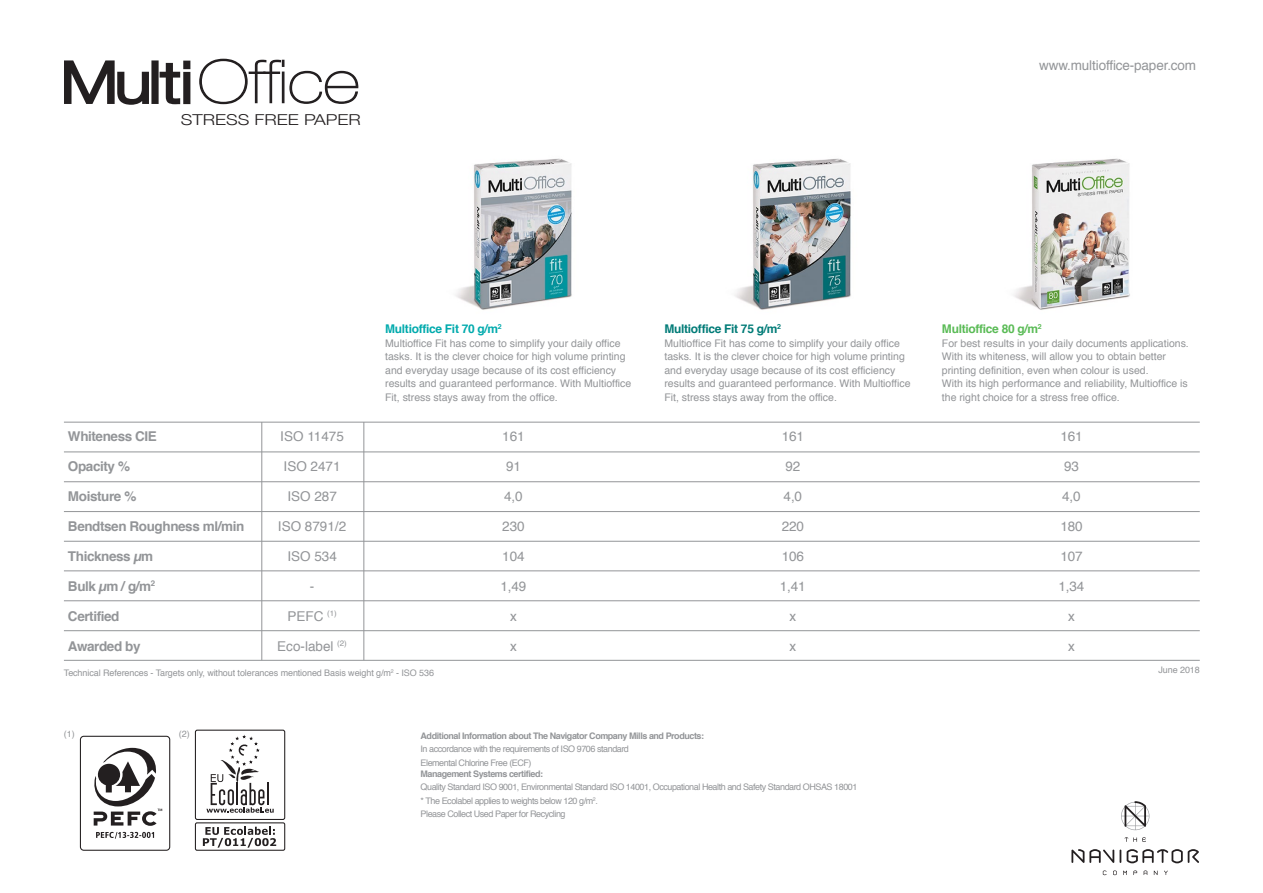
<style>
.page{position:relative;width:1263px;height:893px;background:#fff}
.page>*{position:absolute;margin:0;border:0;box-sizing:border-box;transform-origin:0 0}
.t1{font:300 15px "Helvetica Neue";color:#231f20;scale:1.23 1}
.t2{font:13.5px "Helvetica";letter-spacing:-.01em;color:#939598}
.t3{font:700 13.5px "Helvetica";letter-spacing:-.03em;color:#939598}
.t4{font:700 12px "Helvetica";letter-spacing:-.025em;color:#00aaad}
.t5{font:700 12px "Helvetica";letter-spacing:-.025em;color:#007b77}
.t6{font:700 12px "Helvetica";letter-spacing:-.025em;color:#5abb56}
.t7{font:10.5px/13.5px "Helvetica";color:#939598}
.t8{font:9px/13.5px "Helvetica";letter-spacing:-.05em;color:#939598}
.t9{font:700 9px "Helvetica";letter-spacing:-.05em;color:#939598}
.t10{font:9px "Helvetica";letter-spacing:-.01em;color:#939598}
</style>
<div class="page">
<img style="left:734px;top:158px;width:117px;height:152px">
<img style="left:1014px;top:158px;width:116px;height:152px">
<img style="left:455px;top:158px;width:117px;height:152px">
<svg style="left:1121px;top:801px;width:29px;height:29px"></svg>
<svg style="left:1071px;top:837px;width:128px;height:38px"></svg>
<hr style="left:64px;top:422px;width:1136px;height:1px;background:#939598">
<hr style="left:64px;top:452px;width:1136px;height:1px;background:#939598">
<hr style="left:64px;top:481px;width:1136px;height:1px;background:#939598">
<hr style="left:64px;top:511px;width:1136px;height:1px;background:#939598">
<hr style="left:64px;top:541px;width:1136px;height:1px;background:#939598">
<hr style="left:64px;top:571px;width:1136px;height:1px;background:#939598">
<hr style="left:64px;top:600px;width:1136px;height:1px;background:#939598">
<hr style="left:262px;top:422px;width:1px;height:238px;background:#939598">
<hr style="left:364px;top:422px;width:1px;height:238px;background:#939598">
<svg style="left:64px;top:60px;width:126px;height:45px"></svg>
<svg style="left:199px;top:59px;width:159px;height:45px"></svg>
<hr style="left:64px;top:630px;width:1136px;height:1px;background:#939598">
<hr style="left:64px;top:660px;width:1136px;height:1px;background:#939598">
<div style="left:80px;top:736px;width:90px;height:115px;border:1px solid #231f20;border-radius:3px"></div>
<svg style="left:96px;top:832px;width:58px;height:7px"></svg>
<svg style="left:93px;top:748px;width:69px;height:78px"></svg>
<div style="left:195px;top:730px;width:90px;height:90px;border:1px solid #231f20;border-radius:2px"></div>
<svg style="left:206px;top:735px;width:68px;height:78px"></svg>
<hr style="left:267px;top:783px;width:2px;height:22px;background:#231f20">
<div style="left:195px;top:822px;width:90px;height:29px;border:1px solid #231f20;border-radius:2px"></div>
<svg style="left:203px;top:827px;width:73px;height:21px"></svg>
<h1 class="t1" style="left:181px;top:108px;width:148px">STRESS FREE PAPER</h1>
<p class="t2" style="left:1039px;top:55px;width:159px">www.multioffice-paper.com</p>
<p class="t3" style="left:68px;top:425px;width:90px">Whiteness CIE</p>
<p class="t3" style="left:68px;top:455px;width:64px">Opacity %</p>
<p class="t3" style="left:68px;top:485px;width:70px">Moisture %</p>
<p class="t3" style="left:68px;top:515px;width:178px">Bendtsen Roughness ml/min</p>
<p class="t3" style="left:68px;top:545px;width:87px">Thickness µm</p>
<p class="t3" style="left:68px;top:575px;width:89px">Bulk µm / g/m<sup>2</sup></p>
<p class="t3" style="left:68px;top:605px;width:53px">Certified</p>
<p class="t3" style="left:68px;top:635px;width:74px">Awarded by</p>
<p class="t2" style="left:280px;top:425px;width:65px">ISO 11475</p>
<p class="t2" style="left:284px;top:455px;width:59px">ISO 2471</p>
<p class="t2" style="left:287px;top:485px;width:51px">ISO 287</p>
<p class="t2" style="left:278px;top:515px;width:70px">ISO 8791/2</p>
<p class="t2" style="left:287px;top:545px;width:51px">ISO 534</p>
<p class="t2" style="left:310px;top:575px;width:6px">-</p>
<p class="t2" style="left:287px;top:605px;width:51px">PEFC <sup>(1)</sup></p>
<p class="t2" style="left:277px;top:635px;width:71px">Eco-label <sup>(2)</sup></p>
<p class="t4" style="left:385px;top:319px;width:118px">Multioffice Fit 70 g/m<sup>2</sup></p>
<p class="t7" style="left:385px;top:336px;width:248px">Multioffice Fit has come to simplify your daily office tasks. It is the clever choice for high volume printing and everyday usage because of its cost efficiency results and guaranteed performance. With Multioffice Fit, stress stays away from the office.</p>
<p class="t2" style="left:502px;top:425px;width:24px">161</p>
<p class="t2" style="left:506px;top:455px;width:16px">91</p>
<p class="t2" style="left:504px;top:485px;width:20px">4,0</p>
<p class="t2" style="left:502px;top:515px;width:24px">230</p>
<p class="t2" style="left:502px;top:545px;width:24px">104</p>
<p class="t2" style="left:500px;top:575px;width:27px">1,49</p>
<p class="t2" style="left:510px;top:605px;width:8px">x</p>
<p class="t2" style="left:510px;top:635px;width:8px">x</p>
<p class="t5" style="left:664px;top:319px;width:118px">Multioffice Fit 75 g/m<sup>2</sup></p>
<p class="t7" style="left:664px;top:336px;width:248px">Multioffice Fit has come to simplify your daily office tasks. It is the clever choice for high volume printing and everyday usage because of its cost efficiency results and guaranteed performance. With Multioffice Fit, stress stays away from the office.</p>
<p class="t2" style="left:782px;top:425px;width:24px">161</p>
<p class="t2" style="left:785px;top:455px;width:16px">92</p>
<p class="t2" style="left:784px;top:485px;width:20px">4,0</p>
<p class="t2" style="left:782px;top:515px;width:24px">220</p>
<p class="t2" style="left:782px;top:545px;width:24px">106</p>
<p class="t2" style="left:780px;top:575px;width:27px">1,41</p>
<p class="t2" style="left:789px;top:605px;width:8px">x</p>
<p class="t2" style="left:789px;top:635px;width:8px">x</p>
<p class="t6" style="left:942px;top:319px;width:101px">Multioffice 80 g/m<sup>2</sup></p>
<p class="t7" style="left:942px;top:336px;width:248px">For best results in your daily documents applications.<br>With its whiteness, will allow you to obtain better printing definition, even when colour is used.<br>With its high performance and reliability, Multioffice is the right choice for a stress free office.</p>
<p class="t2" style="left:1060px;top:425px;width:24px">161</p>
<p class="t2" style="left:1064px;top:455px;width:16px">93</p>
<p class="t2" style="left:1062px;top:485px;width:20px">4,0</p>
<p class="t2" style="left:1060px;top:515px;width:24px">180</p>
<p class="t2" style="left:1060px;top:545px;width:24px">107</p>
<p class="t2" style="left:1058px;top:575px;width:27px">1,34</p>
<p class="t2" style="left:1068px;top:605px;width:8px">x</p>
<p class="t2" style="left:1068px;top:635px;width:8px">x</p>
<p class="t10" style="left:64px;top:666px;width:372px">Technical References - Targets only, without tolerances mentioned Basis weight g/m<sup>2</sup> - ISO 536</p>
<p class="t10" style="left:1158px;top:663px;width:43px">June 2018</p>
<p class="t8" style="left:64px;top:728px;width:12px">(1)</p>
<p class="t8" style="left:179px;top:728px;width:12px">(2)</p>
<p class="t9" style="left:421px;top:728px;width:285px">Additional Information about The Navigator Company Mills and Products:</p>
<p class="t8" style="left:421px;top:743px;width:210px">In accordance with the requirements of ISO 9706 standard<br>Elemental Chlorine Free (ECF)</p>
<p class="t9" style="left:421px;top:766px;width:124px">Management Systems certified:</p>
<p class="t8" style="left:421px;top:781px;width:438px">Quality Standard ISO 9001, Environmental Standard ISO 14001, Occupational Health and Safety Standard OHSAS 18001 * The Ecolabel applies to weights below 120 g/m<sup>2</sup>.<br>Please Collect Used Paper for Recycling</p>
</div>
